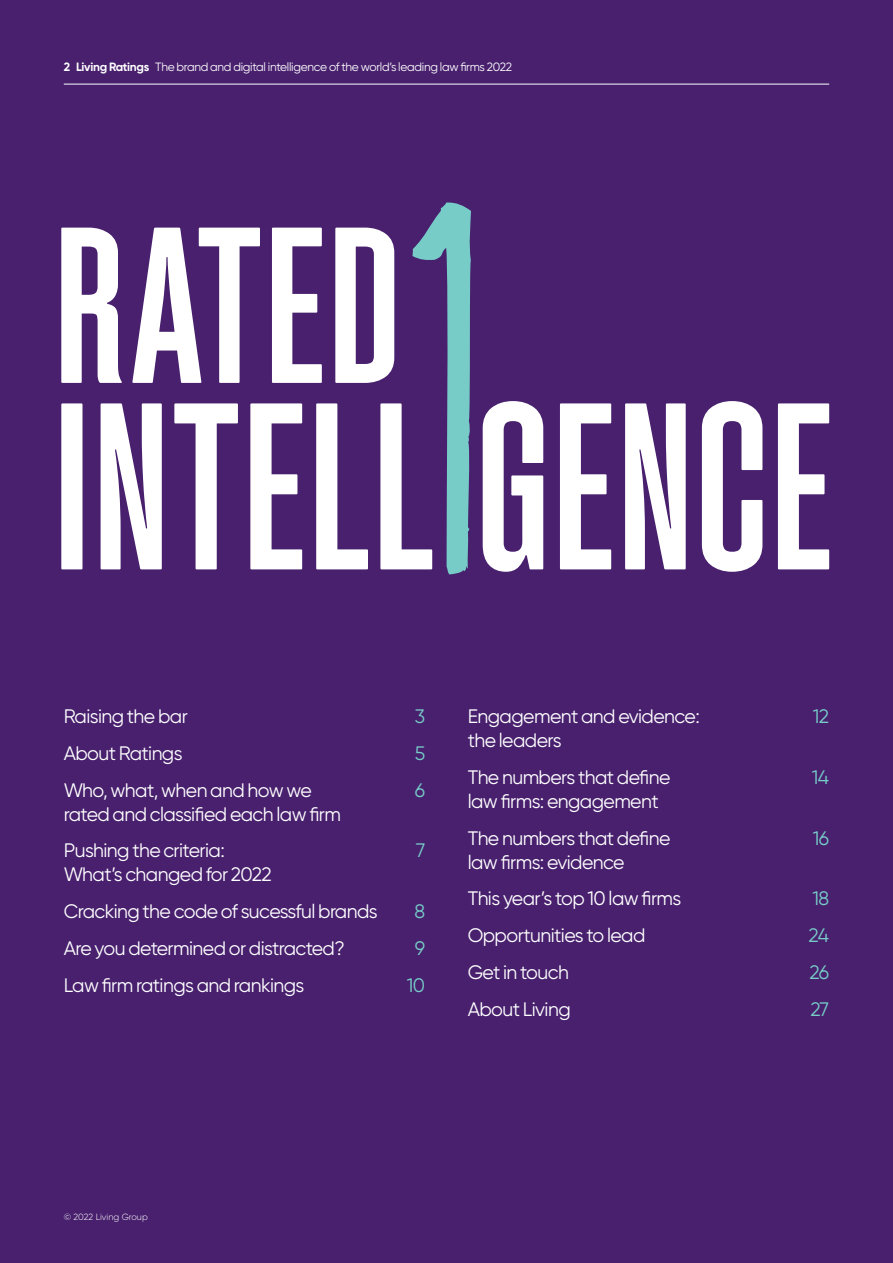
<style>
.page{position:relative;width:893px;height:1263px;background:#48206e}
.page>*{position:absolute;margin:0;border:0;box-sizing:border-box;transform-origin:0 0}
.t1{font:19.5px/36.8px "Gilroy";letter-spacing:-.03em;color:#fff}
.t2{font:19.5px "Gilroy";letter-spacing:-.03em;color:#77ccc8}
.t3{font:12px "Gilroy";letter-spacing:-.025em;color:#fff}
.t4{font:300 9px "Gilroy";color:#fff}
.s1{font-weight:700}
</style>
<div class="page">
<svg style="left:61px;top:202px;width:410px;height:372px"></svg>
<svg style="left:483px;top:401px;width:60px;height:171px"></svg>
<svg style="left:560px;top:403px;width:51px;height:166px"></svg>
<svg style="left:625px;top:403px;width:61px;height:166px"></svg>
<svg style="left:702px;top:401px;width:60px;height:171px"></svg>
<svg style="left:778px;top:403px;width:51px;height:166px"></svg>
<hr style="left:64px;top:84px;width:765px;height:1px;background:#fff">
<p class="t3" style="left:64px;top:60px;width:450px"><span class="s1">2 Living Ratings</span> The brand and digital intelligence of the world’s leading law firms 2022</p>
<p class="t1" style="left:64px;top:698px;width:126px">Raising the bar</p>
<p class="t2" style="left:415px;top:704px;width:12px">3</p>
<p class="t1" style="left:64px;top:734px;width:120px">About Ratings</p>
<p class="t2" style="left:415px;top:741px;width:12px">5</p>
<p class="t1" style="left:64px;top:771px;width:250px">Who, what, when and how we</p>
<p class="t2" style="left:415px;top:778px;width:12px">6</p>
<p class="t1" style="left:64px;top:795px;width:279px">rated and classified each law firm<br>Pushing the criteria:</p>
<p class="t2" style="left:416px;top:839px;width:11px">7</p>
<p class="t1" style="left:64px;top:856px;width:315px">What’s changed for 2022<br>Cracking the code of sucessful brands</p>
<p class="t2" style="left:415px;top:899px;width:12px">8</p>
<p class="t1" style="left:64px;top:929px;width:283px">Are you determined or distracted?</p>
<p class="t2" style="left:415px;top:936px;width:12px">9</p>
<p class="t1" style="left:64px;top:966px;width:242px">Law firm ratings and rankings</p>
<p class="t2" style="left:407px;top:973px;width:20px">10</p>
<p class="t1" style="left:468px;top:698px;width:234px">Engagement and evidence:</p>
<p class="t2" style="left:813px;top:704px;width:18px">12</p>
<p class="t1" style="left:468px;top:722px;width:204px">the leaders<br>The numbers that define</p>
<p class="t2" style="left:812px;top:765px;width:19px">14</p>
<p class="t1" style="left:468px;top:782px;width:204px">law firms: engagement<br>The numbers that define</p>
<p class="t1" style="left:468px;top:843px;width:215px">law firms: evidence<br>This year’s top 10 law firms</p>
<p class="t2" style="left:813px;top:826px;width:18px">16</p>
<p class="t2" style="left:812px;top:887px;width:18px">18</p>
<p class="t1" style="left:468px;top:917px;width:179px">Opportunities to lead</p>
<p class="t2" style="left:809px;top:923px;width:22px">24</p>
<p class="t1" style="left:468px;top:953px;width:103px">Get in touch</p>
<p class="t2" style="left:810px;top:960px;width:21px">26</p>
<p class="t1" style="left:468px;top:990px;width:104px">About Living</p>
<p class="t2" style="left:810px;top:997px;width:20px">27</p>
<p class="t4" style="left:64px;top:1211px;width:86px">© 2022 Living Group</p>
</div>
